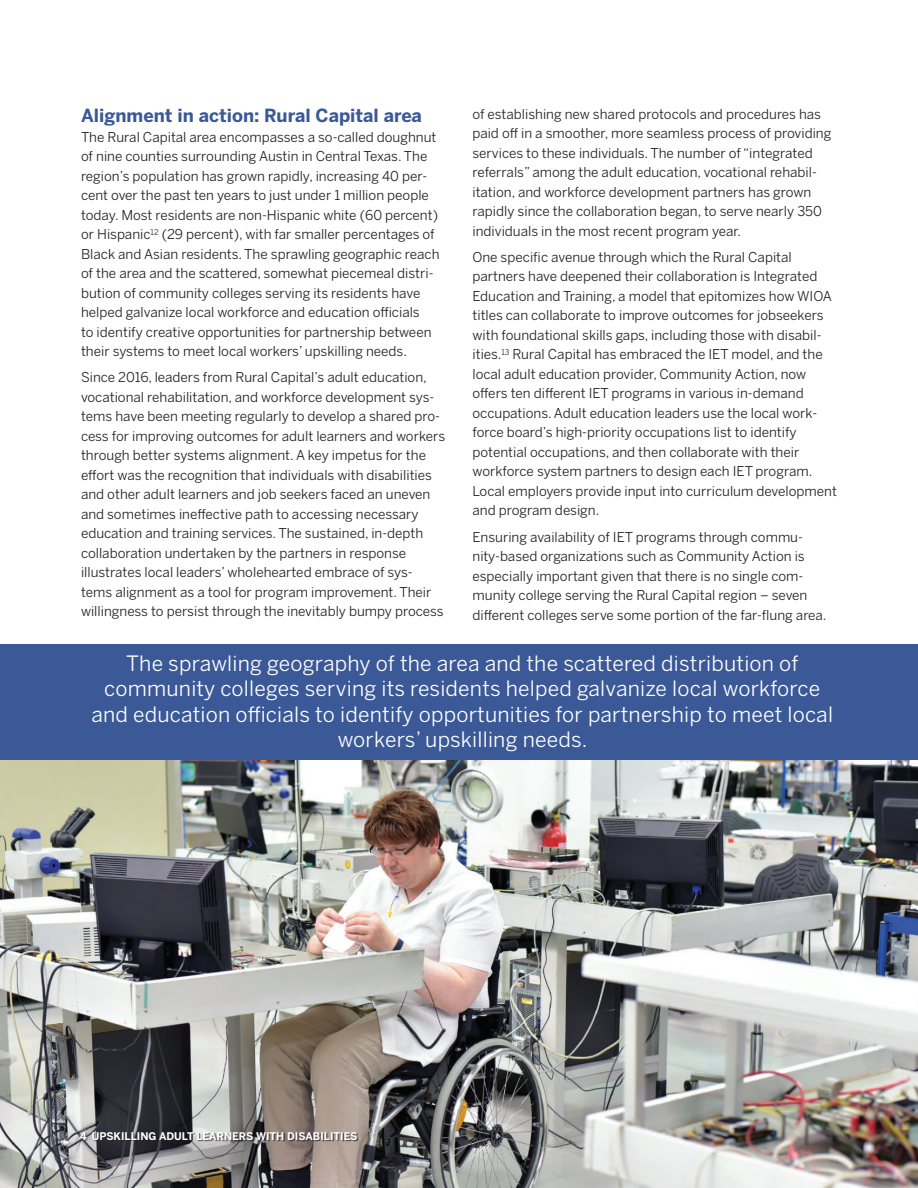
<style>
.page{position:relative;width:918px;height:1188px;background:#fff}
.page>*{position:absolute;margin:0;border:0;box-sizing:border-box;transform-origin:0 0}
.pullquote{font:21px/25.5px "Benton Sans";letter-spacing:.01em;color:#fff;text-align:center}
.heading2{font:700 18px "Benton Sans";color:#3b5997}
.body_text_FL{font:13.5px/19.5px "Benton Sans";color:#231f20}
.t1{font:700 10.5px "Benton Sans";color:#fff}
</style>
<div class="page">
<img style="left:0;top:760px;width:918px;height:428px">
<div style="left:0;top:644px;width:918px;height:116px;background:#3b5997"></div>
<div style="left:80px;top:1133px;width:279px;height:9px;background:#231f20;opacity:.75"></div>
<p class="heading2" style="left:81px;top:104px;width:343px">Alignment in action: Rural Capital area</p>
<p class="body_text_FL" style="left:81px;top:127px;width:360px">The Rural Capital area encompasses a so-called doughnut of nine counties surrounding Austin in Central Texas. The region’s population has grown rapidly, increasing 40 per&shy;cent over the past ten years to just under 1 million people today. Most residents are non-Hispanic white (60 percent) or Hispanic<sup>12</sup> (29 percent), with far smaller percentages of Black and Asian residents. The sprawling geographic reach of the area and the scattered, somewhat piecemeal distri&shy;bution of community colleges serving its residents have helped galvanize local workforce and education officials<br>to identify creative opportunities for partnership between their systems to meet local workers’ upskilling needs.</p>
<p class="body_text_FL" style="left:81px;top:368px;width:366px">Since 2016, leaders from Rural Capital’s adult education, vocational rehabilitation, and workforce development sys&shy;tems have been meeting regularly to develop a shared pro&shy;cess for improving outcomes for adult learners and workers through better systems alignment. A key impetus for the effort was the recognition that individuals with disabilities and other adult learners and job seekers faced an uneven and sometimes ineffective path to accessing necessary education and training services. The sustained, in-depth collaboration undertaken by the partners in response illustrates local leaders’ wholehearted embrace of sys&shy;tems alignment as a tool for program improvement. Their willingness to persist through the inevitably bumpy process</p>
<p class="body_text_FL" style="left:472px;top:104px;width:360px">of establishing new shared protocols and procedures has paid off in a smoother, more seamless process of providing services to these individuals. The number of “integrated referrals” among the adult education, vocational rehabil&shy;itation, and workforce development partners has grown rapidly since the collaboration began, to serve nearly 350 individuals in the most recent program year.</p>
<p class="body_text_FL" style="left:472px;top:247px;width:366px">One specific avenue through which the Rural Capital partners have deepened their collaboration is Integrated Education and Training, a model that epitomizes how WIOA titles can collaborate to improve outcomes for jobseekers with foundational skills gaps, including those with disabil&shy;ities.<sup>13</sup> Rural Capital has embraced the IET model, and the local adult education provider, Community Action, now offers ten different IET programs in various in-demand occupations. Adult education leaders use the local work&shy;force board’s high-priority occupations list to identify potential occupations, and then collaborate with their workforce system partners to design each IET program.<br>Local employers provide input into curriculum development and program design.</p>
<p class="body_text_FL" style="left:472px;top:527px;width:356px">Ensuring availability of IET programs through commu&shy;nity-based organizations such as Community Action is especially important given that there is no single com&shy;munity college serving the Rural Capital region – seven different colleges serve some portion of the far-flung area.</p>
<p class="pullquote" style="left:91px;top:650px;width:743px">The sprawling geography of the area and the scattered distribution of community colleges serving its residents helped galvanize local workforce and education officials to identify opportunities for partnership to meet local workers’ upskilling needs.</p>
<p class="t1" style="left:80px;top:1130px;width:279px">4 UPSKILLING ADULT LEARNERS WITH DISABILITIES</p>
</div>
